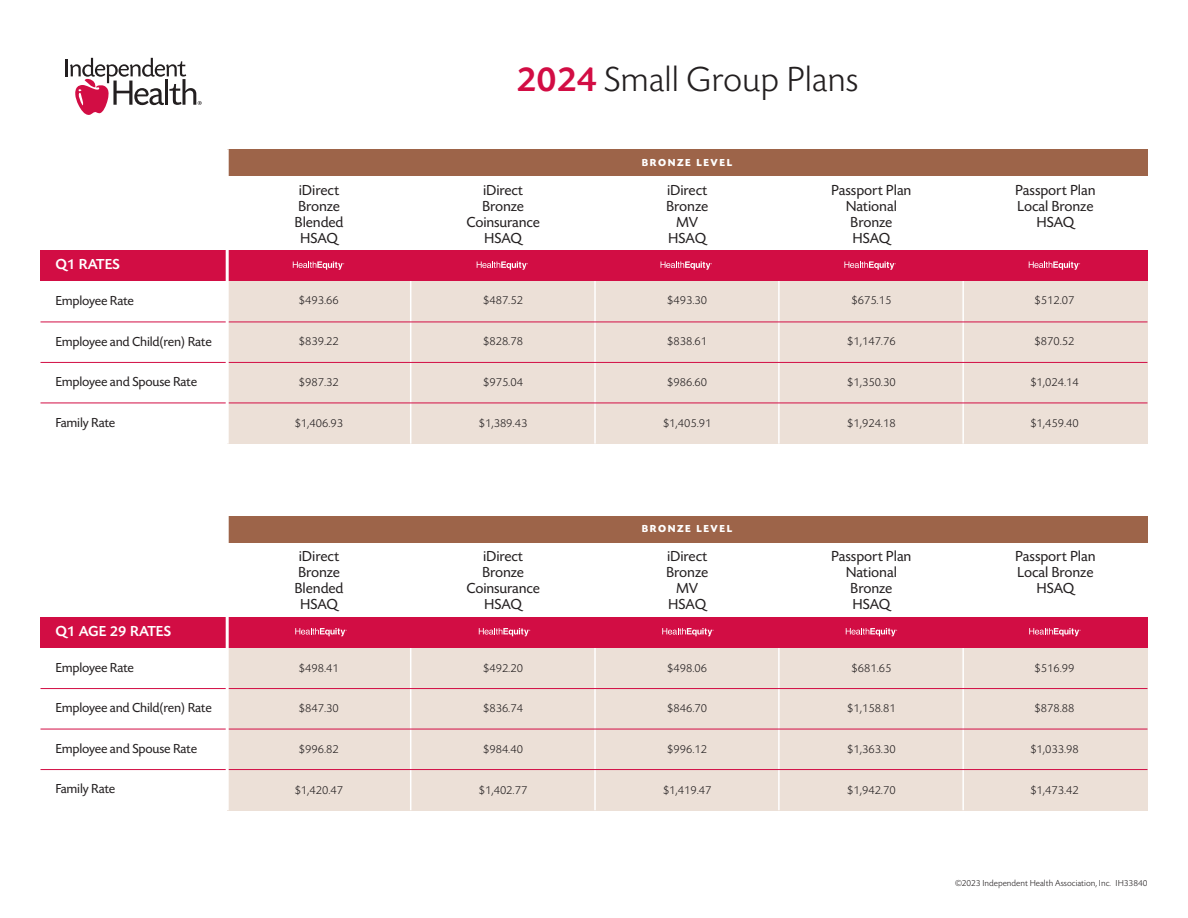
<style>
.page{position:relative;width:1188px;height:918px;background:#fff}
.page>*{position:absolute;margin:0;border:0;box-sizing:border-box;transform-origin:0 0}
.t1{font:300 36px "Today Sans Now Pro";color:#231f20}
.t2{font:15px/15.9px "Today Sans Now Pro";letter-spacing:-.005em;color:#231f20;text-align:center}
.t3{font:500 15px "Today Sans Now Pro";color:#fff}
.t4{font:13.5px "Today Sans Now Pro";letter-spacing:-.015em;color:#231f20}
.t5{font:300 12px "Today Sans Now Pro";color:#231f20}
.t6{font:700 10.5px "Today Sans Now Pro";letter-spacing:.15em;color:#fff}
.t7{font:300 9px "Today Sans Now Pro";color:#231f20}
.s1{font-weight:500;color:#d20d44}
</style>
<div class="page">
<div style="left:227px;top:149px;width:921px;height:27px;background:#9d6449"></div>
<svg style="left:66px;top:58px;width:136px;height:57px"></svg>
<div style="left:227px;top:281px;width:920px;height:163px;background:#ece0d7"></div>
<hr style="left:410px;top:250px;width:1px;height:194px;background:#fff">
<hr style="left:594px;top:250px;width:2px;height:194px;background:#fff">
<hr style="left:778px;top:250px;width:2px;height:194px;background:#fff">
<hr style="left:962px;top:250px;width:2px;height:194px;background:#fff">
<hr style="left:40px;top:322px;width:1107px;height:1px;background:#d20d44">
<hr style="left:40px;top:362px;width:1107px;height:1px;background:#d20d44">
<hr style="left:40px;top:403px;width:1107px;height:1px;background:#d20d44">
<div style="left:40px;top:250px;width:1108px;height:31px;background:#d20d44"></div>
<hr style="left:226px;top:149px;width:3px;height:295px;background:#fff">
<div style="left:227px;top:516px;width:921px;height:26px;background:#9d6449"></div>
<div style="left:227px;top:647px;width:920px;height:163px;background:#ece0d7"></div>
<hr style="left:410px;top:617px;width:1px;height:193px;background:#fff">
<hr style="left:594px;top:617px;width:2px;height:193px;background:#fff">
<hr style="left:778px;top:617px;width:2px;height:193px;background:#fff">
<hr style="left:962px;top:617px;width:2px;height:193px;background:#fff">
<hr style="left:40px;top:688px;width:1107px;height:1px;background:#d20d44">
<hr style="left:40px;top:729px;width:1107px;height:1px;background:#d20d44">
<hr style="left:40px;top:769px;width:1107px;height:1px;background:#d20d44">
<div style="left:40px;top:617px;width:1108px;height:30px;background:#d20d44"></div>
<hr style="left:226px;top:516px;width:3px;height:294px;background:#fff">
<svg style="left:1029px;top:261px;width:51px;height:9px"></svg>
<svg style="left:844px;top:261px;width:52px;height:9px"></svg>
<svg style="left:661px;top:261px;width:51px;height:9px"></svg>
<svg style="left:477px;top:261px;width:51px;height:9px"></svg>
<svg style="left:293px;top:261px;width:51px;height:9px"></svg>
<svg style="left:1029px;top:628px;width:52px;height:8px"></svg>
<svg style="left:846px;top:628px;width:51px;height:8px"></svg>
<svg style="left:662px;top:628px;width:52px;height:8px"></svg>
<svg style="left:479px;top:628px;width:51px;height:8px"></svg>
<svg style="left:295px;top:628px;width:52px;height:8px"></svg>
<p class="t3" style="left:55px;top:255px;width:66px">Q1 RATES</p>
<p class="t4" style="left:55px;top:293px;width:80px">Employee Rate</p>
<p class="t4" style="left:55px;top:333px;width:158px">Employee and Child(ren) Rate</p>
<p class="t4" style="left:55px;top:374px;width:143px">Employee and Spouse Rate</p>
<p class="t4" style="left:55px;top:414px;width:61px">Family Rate</p>
<p class="t3" style="left:55px;top:622px;width:117px">Q1 AGE 29 RATES</p>
<p class="t4" style="left:55px;top:659px;width:80px">Employee Rate</p>
<p class="t4" style="left:55px;top:700px;width:158px">Employee and Child(ren) Rate</p>
<p class="t4" style="left:55px;top:740px;width:143px">Employee and Spouse Rate</p>
<p class="t4" style="left:55px;top:781px;width:61px">Family Rate</p>
<h1 class="t1" style="left:517px;top:58px;width:343px"><span class="s1">2024</span> Small Group Plans</h1>
<p class="t6" style="left:642px;top:156px;width:92px">BRONZE LEVEL</p>
<p class="t2" style="left:295px;top:182px;width:50px">iDirect<br>Bronze<br>Blended<br>HSAQ</p>
<p class="t2" style="left:466px;top:182px;width:75px">iDirect<br>Bronze<br>Coinsurance<br>HSAQ</p>
<p class="t2" style="left:666px;top:182px;width:44px">iDirect<br>Bronze<br>MV<br>HSAQ</p>
<p class="t2" style="left:831px;top:182px;width:82px">Passport Plan<br>National<br>Bronze<br>HSAQ</p>
<p class="t2" style="left:1015px;top:182px;width:82px">Passport Plan<br>Local Bronze<br>HSAQ</p>
<p class="t5" style="left:299px;top:293px;width:41px">$493.66</p>
<p class="t5" style="left:299px;top:334px;width:41px">$839.22</p>
<p class="t5" style="left:299px;top:375px;width:41px">$987.32</p>
<p class="t5" style="left:295px;top:416px;width:50px">$1,406.93</p>
<p class="t5" style="left:483px;top:293px;width:41px">$487.52</p>
<p class="t5" style="left:483px;top:334px;width:41px">$828.78</p>
<p class="t5" style="left:483px;top:375px;width:41px">$975.04</p>
<p class="t5" style="left:479px;top:416px;width:50px">$1,389.43</p>
<p class="t5" style="left:667px;top:293px;width:41px">$493.30</p>
<p class="t5" style="left:667px;top:334px;width:41px">$838.61</p>
<p class="t5" style="left:667px;top:375px;width:41px">$986.60</p>
<p class="t5" style="left:663px;top:416px;width:50px">$1,405.91</p>
<p class="t6" style="left:642px;top:523px;width:92px">BRONZE LEVEL</p>
<p class="t5" style="left:852px;top:293px;width:41px">$675.15</p>
<p class="t5" style="left:847px;top:334px;width:50px">$1,147.76</p>
<p class="t5" style="left:847px;top:375px;width:50px">$1,350.30</p>
<p class="t5" style="left:847px;top:416px;width:50px">$1,924.18</p>
<p class="t5" style="left:1035px;top:293px;width:41px">$512.07</p>
<p class="t5" style="left:1035px;top:334px;width:41px">$870.52</p>
<p class="t5" style="left:1030px;top:375px;width:50px">$1,024.14</p>
<p class="t5" style="left:1030px;top:416px;width:50px">$1,459.40</p>
<p class="t2" style="left:295px;top:548px;width:50px">iDirect<br>Bronze<br>Blended<br>HSAQ</p>
<p class="t2" style="left:466px;top:548px;width:75px">iDirect<br>Bronze<br>Coinsurance<br>HSAQ</p>
<p class="t2" style="left:666px;top:548px;width:44px">iDirect<br>Bronze<br>MV<br>HSAQ</p>
<p class="t2" style="left:831px;top:548px;width:82px">Passport Plan<br>National<br>Bronze<br>HSAQ</p>
<p class="t2" style="left:1015px;top:548px;width:82px">Passport Plan<br>Local Bronze<br>HSAQ</p>
<p class="t5" style="left:299px;top:660px;width:41px">$498.41</p>
<p class="t5" style="left:299px;top:701px;width:41px">$847.30</p>
<p class="t5" style="left:299px;top:742px;width:41px">$996.82</p>
<p class="t5" style="left:295px;top:783px;width:50px">$1,420.47</p>
<p class="t5" style="left:483px;top:660px;width:41px">$492.20</p>
<p class="t5" style="left:483px;top:701px;width:41px">$836.74</p>
<p class="t5" style="left:483px;top:742px;width:41px">$984.40</p>
<p class="t5" style="left:479px;top:783px;width:50px">$1,402.77</p>
<p class="t5" style="left:667px;top:660px;width:41px">$498.06</p>
<p class="t5" style="left:667px;top:701px;width:41px">$846.70</p>
<p class="t5" style="left:667px;top:742px;width:41px">$996.12</p>
<p class="t5" style="left:663px;top:783px;width:50px">$1,419.47</p>
<p class="t5" style="left:852px;top:660px;width:41px">$681.65</p>
<p class="t5" style="left:847px;top:701px;width:50px">$1,158.81</p>
<p class="t5" style="left:847px;top:742px;width:50px">$1,363.30</p>
<p class="t5" style="left:847px;top:783px;width:50px">$1,942.70</p>
<p class="t5" style="left:1035px;top:660px;width:41px">$516.99</p>
<p class="t5" style="left:1035px;top:701px;width:41px">$878.88</p>
<p class="t5" style="left:1030px;top:742px;width:50px">$1,033.98</p>
<p class="t5" style="left:1030px;top:783px;width:50px">$1,473.42</p>
<p class="t7" style="left:956px;top:878px;width:193px">©2023 Independent Health Association, Inc. IH33840</p>
</div>
